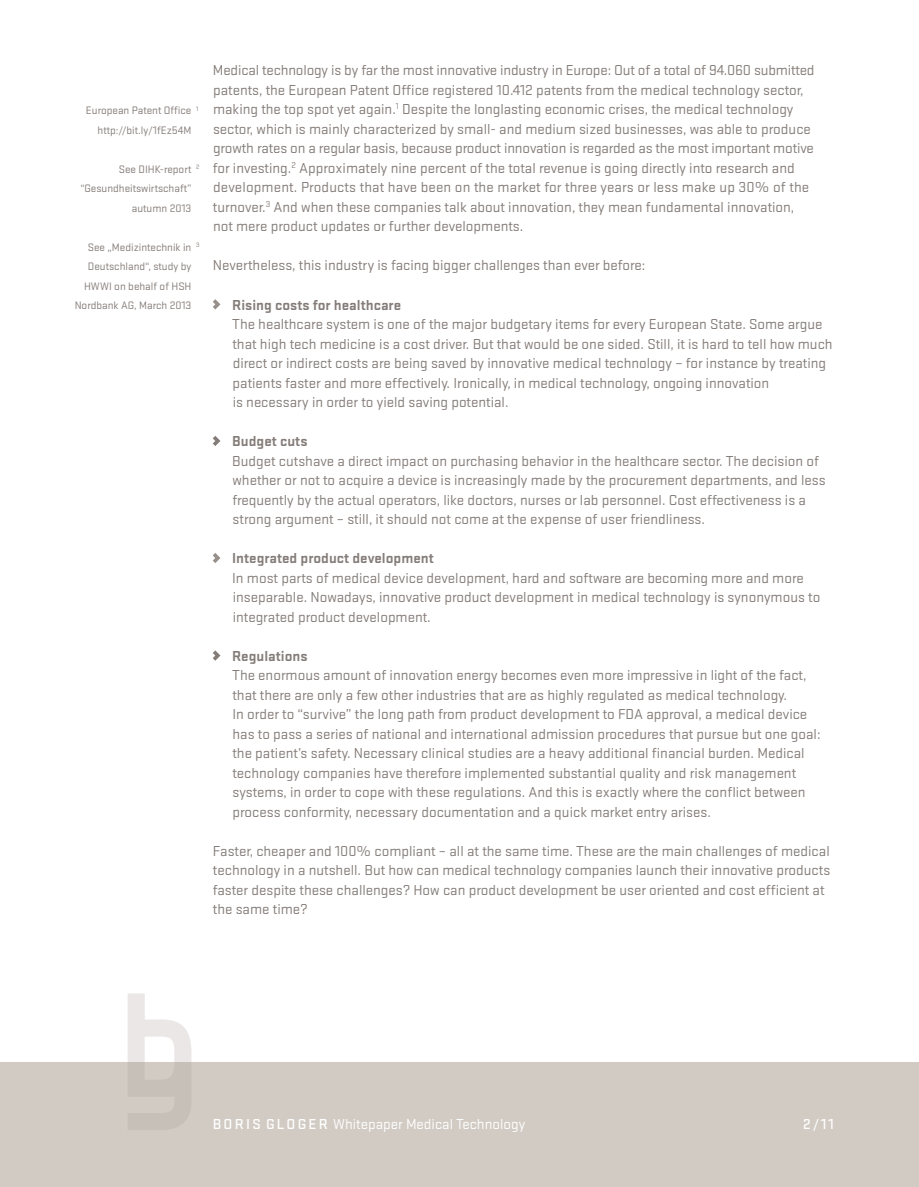
<style>
.page{position:relative;width:919px;height:1187px;background:#fff}
.page>*{position:absolute;margin:0;border:0;box-sizing:border-box;transform-origin:0 0}
.t1{font:15px/19.5px "Stratum 2";color:#847c78}
.t2{font:700 15px "Stratum 2";color:#847c78}
.t3{font:15px "Stratum 2";color:#fff}
.t4{font:500 15px "Stratum 2";color:#fff}
.t5{font:11.25px/19.5px "Stratum 2";color:#847c78;text-align:right}
.t6{font:6.6px "Stratum 2";color:#847c78}
.s1{font-weight:500}
</style>
<div class="page">
<div style="left:0;top:1062px;width:918px;height:124px;background:#d1cbc3"></div>
<svg style="left:213px;top:299px;width:7px;height:10px"></svg>
<svg style="left:213px;top:436px;width:7px;height:10px"></svg>
<svg style="left:213px;top:553px;width:7px;height:10px"></svg>
<svg style="left:213px;top:650px;width:7px;height:10px"></svg>
<svg style="left:128px;top:993px;width:63px;height:136px"></svg>
<p class="t6" style="left:196px;top:104px;width:4px">1</p>
<p class="t5" style="left:86px;top:100px;width:107px">European Patent Office http://bit.ly/1fEz54M</p>
<p class="t5" style="left:80px;top:159px;width:112px">See DIHK-report “Gesundheitswirtschaft” autumn 2013</p>
<p class="t5" style="left:75px;top:237px;width:118px">See „Medizintechnik in<br>Deutschland“, study by<br>HWWI on behalf of HSH<br>Nordbank AG, March 2013</p>
<p class="t6" style="left:196px;top:163px;width:5px">2</p>
<p class="t6" style="left:196px;top:241px;width:5px">3</p>
<p class="t1" style="left:213px;top:60px;width:603px">Medical technology is by far the most innovative industry in Europe: Out of a total of 94.060 submitted patents, the European Patent Office registered 10.412 patents from the medical technology sector, making the top spot yet again.<sup>1</sup> Despite the longlasting economic crises, the medical technology sector, which is mainly characterized by small- and medium sized businesses, was able to produce growth rates on a regular basis, because product innovation is regarded as the most important motive for investing.<sup>2</sup> Approximately nine percent of the total revenue is going directly into research and development. Products that have been on the market for three years or less make up 30% of the turnover.<sup>3</sup> And when these companies talk about innovation, they mean fundamental innovation, not mere product updates or further developments.</p>
<p class="t1" style="left:213px;top:255px;width:434px">Nevertheless, this industry is facing bigger challenges than ever before:</p>
<p class="t2" style="left:232px;top:294px;width:170px">Rising costs for healthcare</p>
<p class="t1" style="left:232px;top:313px;width:602px">The healthcare system is one of the major budgetary items for every European State. Some argue that high tech medicine is a cost driver. But that would be one sided. Still, it is hard to tell how much direct or indirect costs are being saved by innovative medical technology – for instance by treating patients faster and more effectively. Ironically, in medical technology, ongoing innovation<br>is necessary in order to yield saving potential.</p>
<p class="t2" style="left:232px;top:430px;width:77px">Budget cuts</p>
<p class="t1" style="left:232px;top:450px;width:595px">Budget cutshave a direct impact on purchasing behavior in the healthcare sector. The decision of whether or not to acquire a device is increasingly made by the procurement departments, and less frequently by the actual operators, like doctors, nurses or lab personnel. Cost effectiveness is a strong argument – still, it should not come at the expense of user friendliness.</p>
<p class="t2" style="left:232px;top:547px;width:203px">Integrated product development</p>
<p class="t1" style="left:232px;top:567px;width:589px">In most parts of medical device development, hard and software are becoming more and more inseparable. Nowadays, innovative product development in medical technology is synonymous to integrated product development.</p>
<p class="t2" style="left:232px;top:645px;width:77px">Regulations</p>
<p class="t1" style="left:232px;top:664px;width:589px">The enormous amount of innovation energy becomes even more impressive in light of the fact, that there are only a few other industries that are as highly regulated as medical technology.<br>In order to “survive” the long path from product development to FDA approval, a medical device has to pass a series of national and international admission procedures that pursue but one goal: the patient’s safety. Necessary clinical studies are a heavy additional financial burden. Medical technology companies have therefore implemented substantial quality and risk management systems, in order to cope with these regulations. And this is exactly where the conflict between process conformity, necessary documentation and a quick market entry arises.</p>
<p class="t1" style="left:213px;top:840px;width:619px">Faster, cheaper and 100% compliant – all at the same time. These are the main challenges of medical technology in a nutshell. But how can medical technology companies launch their innovative products faster despite these challenges? How can product development be user oriented and cost efficient at the same time?</p>
<p class="t3" style="left:213px;top:1114px;width:314px"><span class="s1">BORIS GLOGER</span> Whitepaper Medical Technology</p>
<p class="t4" style="left:803px;top:1114px;width:32px">2/11</p>
</div>
